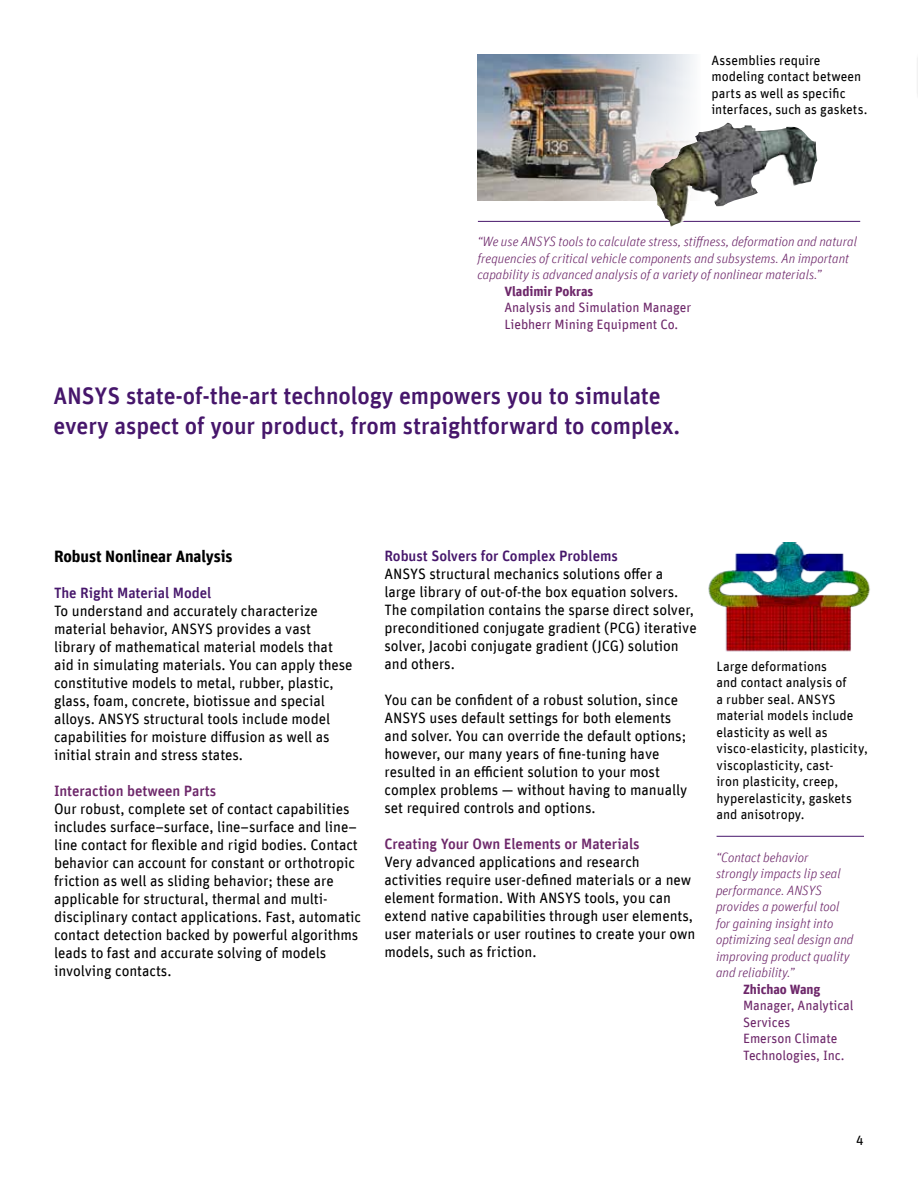
<style>
.page{position:relative;width:918px;height:1188px;background:#fff}
.page>*{position:absolute;margin:0;border:0;box-sizing:border-box;transform-origin:0 0}
.t1{font:500 24px/30px "Unit Offc Pro";letter-spacing:-.005em;color:#46166b}
.t2{font:700 16.5px "Unit Offc Pro";letter-spacing:-.005em;color:#000}
.t3{font:15px/18px "Unit Offc Pro";letter-spacing:-.005em;color:#000}
.t4{font:500 15px "Unit Offc Pro";letter-spacing:-.005em;color:#6d276a}
.t5{font:500 15px "Unit Offc Pro";letter-spacing:-.005em;color:#46166b}
.t6{font:italic 300 13.5px/16.5px "Unit Offc Pro";letter-spacing:-.005em;color:#6d276a}
.t7{font:13.5px/16.5px "Unit Offc Pro";color:#000}
.t8{font:13.5px/16.5px "Unit Offc Pro";letter-spacing:-.005em;color:#6d276a}
.t9{font:700 13.5px "Unit Offc Pro";letter-spacing:-.005em;color:#6d276a}
</style>
<div class="page">
<hr style="left:478px;top:221px;width:382px;height:1px;background:#46166b">
<img style="left:478px;top:54px;width:216px;height:147px">
<img style="left:650px;top:123px;width:167px;height:103px">
<img style="left:708px;top:543px;width:162px;height:109px">
<hr style="left:717px;top:836px;width:147px;height:1px;background:#46166b">
<hr style="left:917px;top:53px;width:1px;height:48px;background:#f2f2f2">
<p class="t7" style="left:711px;top:51px;width:158px">Assemblies require modeling contact between parts as well as specific interfaces, such as gaskets.</p>
<p class="t6" style="left:477px;top:233px;width:381px">“We use ANSYS tools to calculate stress, stiffness, deformation and natural frequencies of critical vehicle components and subsystems. An important capability is advanced analysis of a variety of nonlinear materials.”</p>
<p class="t9" style="left:504px;top:281px;width:90px">Vladimir Pokras</p>
<p class="t8" style="left:504px;top:299px;width:188px">Analysis and Simulation Manager<br>Liebherr Mining Equipment Co.</p>
<h1 class="t1" style="left:53px;top:379px;width:628px">ANSYS state-of-the-art technology empowers you to simulate every aspect of your product, from straightforward to complex.</h1>
<p class="t2" style="left:54px;top:544px;width:180px">Robust Nonlinear Analysis</p>
<p class="t5" style="left:54px;top:582px;width:159px">The Right Material Model</p>
<p class="t3" style="left:54px;top:601px;width:300px">To understand and accurately characterize material behavior, ANSYS provides a vast library of mathematical material models that aid in simulating materials. You can apply these constitutive models to metal, rubber, plastic, glass, foam, concrete, biotissue and special alloys. ANSYS structural tools include model capabilities for moisture diffusion as well as initial strain and stress states.</p>
<p class="t4" style="left:54px;top:780px;width:164px">Interaction between Parts</p>
<p class="t3" style="left:54px;top:799px;width:309px">Our robust, complete set of contact capabilities includes surface–surface, line–surface and line– line contact for flexible and rigid bodies. Contact behavior can account for constant or orthotropic friction as well as sliding behavior; these are applicable for structural, thermal and multi&shy;disciplinary contact applications. Fast, automatic contact detection backed by powerful algorithms leads to fast and accurate solving of models involving contacts.</p>
<p class="t5" style="left:384px;top:545px;width:235px">Robust Solvers for Complex Problems</p>
<p class="t3" style="left:384px;top:564px;width:314px">ANSYS structural mechanics solutions offer a large library of out-of-the box equation solvers.<br>The compilation contains the sparse direct solver, preconditioned conjugate gradient (PCG) iterative solver, Jacobi conjugate gradient (JCG) solution and others.</p>
<p class="t3" style="left:384px;top:690px;width:304px">You can be confident of a robust solution, since ANSYS uses default settings for both elements and solver. You can override the default options; however, our many years of fine-tuning have resulted in an efficient solution to your most complex problems — without having to manually set required controls and options.</p>
<p class="t4" style="left:384px;top:833px;width:257px">Creating Your Own Elements or Materials</p>
<p class="t3" style="left:384px;top:852px;width:313px">Very advanced applications and research activities require user-defined materials or a new element formation. With ANSYS tools, you can extend native capabilities through user elements, user materials or user routines to create your own models, such as friction.</p>
<p class="t7" style="left:716px;top:657px;width:153px">Large deformations<br>and contact analysis of<br>a rubber seal. ANSYS material models include elasticity as well as visco-elasticity, plasticity, viscoplasticity, cast-<br>iron plasticity, creep, hyperelasticity, gaskets and anisotropy.</p>
<p class="t6" style="left:716px;top:848px;width:139px">“Contact behavior strongly impacts lip seal performance. ANSYS provides a powerful tool for gaining insight into optimizing seal design and improving product quality and reliability.”</p>
<p class="t9" style="left:743px;top:979px;width:79px">Zhichao Wang</p>
<p class="t8" style="left:743px;top:997px;width:112px">Manager, Analytical<br>Services<br>Emerson Climate<br>Technologies, Inc.</p>
<p class="t7" style="left:856px;top:1131px;width:9px">4</p>
</div>
